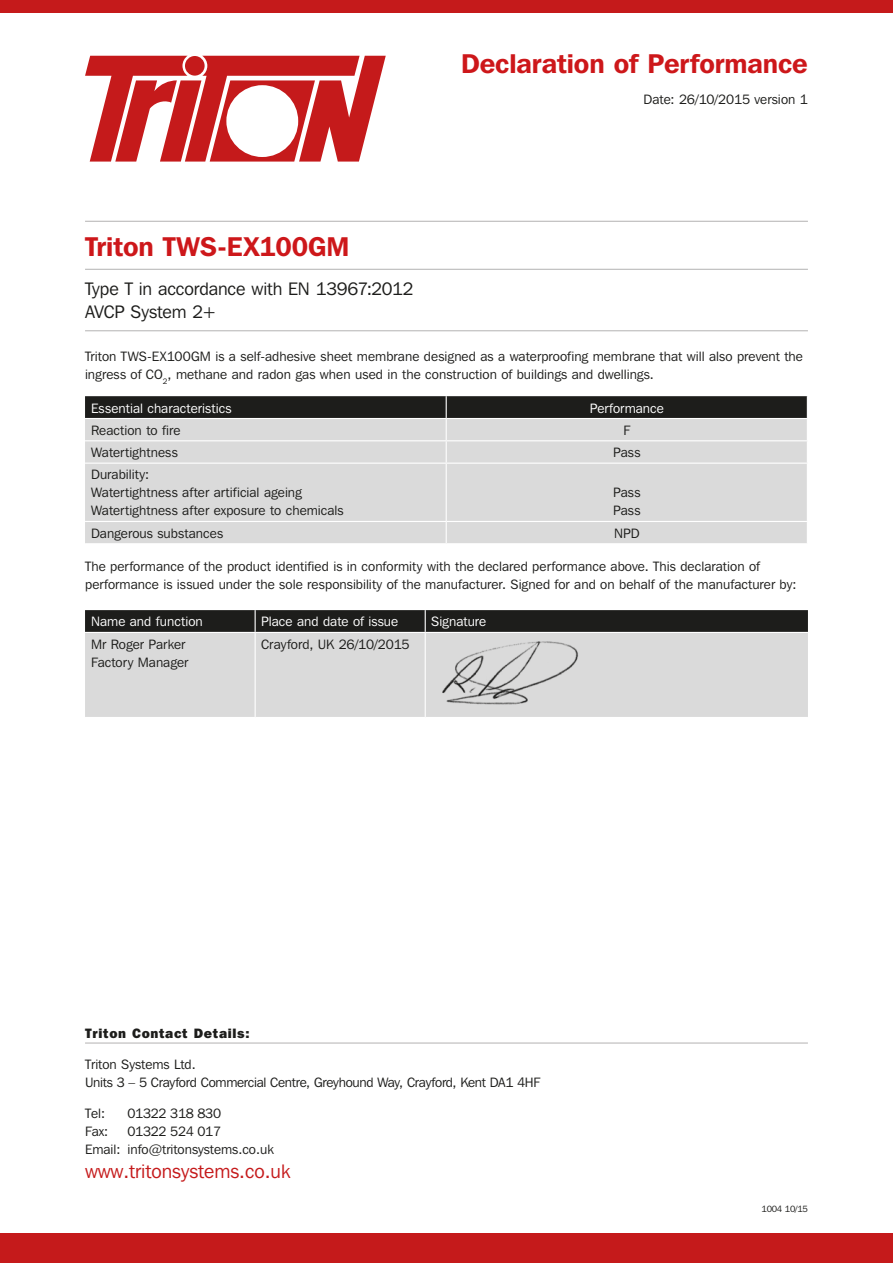
<style>
.page{position:relative;width:893px;height:1263px;background:#fff}
.page>*{position:absolute;margin:0;border:0;box-sizing:border-box;transform-origin:0 0}
.Header___Product_Nam{font:600 27px "Franklin Gothic IT Cby BT";letter-spacing:-.005em;color:#cd171a}
.t1{font:19.5px "Franklin Gothic IT Cby BT";color:#c51a1b}
.Header___Product_Nam-2{font:18px/22.5px "Franklin Gothic IT Cby BT";letter-spacing:-.005em;color:#1d1d1b}
.Body_Copy{font:13.5px/18px "Franklin Gothic IT Cby BT";letter-spacing:.005em;color:#1d1d1b}
.Body_Copy-2{font:13.5px/18px "Franklin Gothic IT Cby BT";letter-spacing:-.02em;color:#1d1d1b}
.Body_Copy-3{font:13.5px "Franklin Gothic IT Cby BT";letter-spacing:.005em;color:#fff}
.Footer___Triton_Cont{font:800 13.5px "Franklin Gothic IT Cby BT";letter-spacing:.05em;color:#1d1d1b}
.Body_Copy-4{font:13.5px "Franklin Gothic IT Cby BT";letter-spacing:-.025em;color:#1d1d1b}
.t2{font:9px "Franklin Gothic IT Cby BT";letter-spacing:-.025em;color:#1d1d1b}
</style>
<div class="page">
<div style="left:0;top:0;width:893px;height:13px;background:#c51a1b"></div>
<svg style="left:85px;top:56px;width:301px;height:106px"></svg>
<div style="left:185px;top:56px;width:20px;height:20px;background:#c51a1b;border-radius:50%"></div>
<div style="left:0;top:1233px;width:893px;height:30px;background:#c51a1b"></div>
<hr style="left:85px;top:221px;width:723px;height:1px;background:#b3b2b2">
<hr style="left:85px;top:269px;width:723px;height:1px;background:#b3b2b2">
<hr style="left:85px;top:330px;width:723px;height:1px;background:#b3b2b2">
<div style="left:85px;top:464px;width:722px;height:79px;background:#dadada"></div>
<svg style="left:85px;top:396px;width:723px;height:67px;background:#9d9d9c"></svg>
<hr style="left:446px;top:464px;width:1px;height:57px;background:#fff">
<svg style="left:446px;top:522px;width:1px;height:21px"></svg>
<hr style="left:85px;top:440px;width:361px;height:1px;background:#fff">
<hr style="left:446px;top:440px;width:362px;height:1px;background:#fff">
<hr style="left:85px;top:521px;width:361px;height:1px;background:#fff">
<hr style="left:446px;top:521px;width:362px;height:1px;background:#fff">
<div style="left:85px;top:633px;width:723px;height:84px;background:#dadada"></div>
<svg style="left:85px;top:610px;width:723px;height:22px;background:#1f1f1d"></svg>
<hr style="left:255px;top:633px;width:1px;height:84px;background:#fff">
<hr style="left:425px;top:633px;width:1px;height:84px;background:#fff">
<hr style="left:85px;top:1043px;width:723px;height:1px;background:#b3b2b2">
<img style="left:434px;top:636px;width:149px;height:73px">
<h1 class="Header___Product_Nam" style="left:461px;top:46px;width:348px">Declaration of Performance</h1>
<p class="Body_Copy" style="left:643px;top:90px;width:166px">Date: 26/10/2015 version 1</p>
<p class="Header___Product_Nam" style="left:85px;top:229px;width:266px">Triton TWS-EX100GM</p>
<p class="Header___Product_Nam-2" style="left:85px;top:277px;width:330px">Type T in accordance with EN 13967:2012<br>AVCP System 2+</p>
<p class="Body_Copy" style="left:85px;top:347px;width:719px">Triton TWS-EX100GM is a self-adhesive sheet membrane designed as a waterproofing membrane that will also prevent the ingress of CO<sub>2</sub>, methane and radon gas when used in the construction of buildings and dwellings.</p>
<p class="Body_Copy-3" style="left:91px;top:399px;width:142px">Essential characteristics</p>
<p class="Body_Copy-3" style="left:590px;top:399px;width:76px">Performance</p>
<p class="Body_Copy" style="left:91px;top:421px;width:91px">Reaction to fire</p>
<p class="Body_Copy" style="left:623px;top:421px;width:8px">F</p>
<p class="Body_Copy" style="left:91px;top:443px;width:88px">Watertightness</p>
<p class="Body_Copy" style="left:613px;top:443px;width:29px">Pass</p>
<p class="Body_Copy" style="left:91px;top:465px;width:254px">Durability:<br>Watertightness after artificial ageing<br>Watertightness after exposure to chemicals</p>
<p class="Body_Copy" style="left:613px;top:483px;width:29px">Pass<br>Pass</p>
<p class="Body_Copy" style="left:91px;top:524px;width:134px">Dangerous substances</p>
<p class="Body_Copy" style="left:614px;top:524px;width:27px">NPD</p>
<p class="Body_Copy" style="left:85px;top:557px;width:713px">The performance of the product identified is in conformity with the declared performance above. This declaration of performance is issued under the sole responsibility of the manufacturer. Signed for and on behalf of the manufacturer by:</p>
<p class="Body_Copy-3" style="left:91px;top:613px;width:113px">Name and function</p>
<p class="Body_Copy-3" style="left:261px;top:613px;width:139px">Place and date of issue</p>
<p class="Body_Copy-3" style="left:431px;top:613px;width:57px">Signature</p>
<p class="Body_Copy" style="left:91px;top:635px;width:99px">Mr Roger Parker<br>Factory Manager</p>
<p class="Body_Copy" style="left:261px;top:635px;width:150px">Crayford, UK 26/10/2015</p>
<p class="Footer___Triton_Cont" style="left:85px;top:1025px;width:166px">Triton Contact Details:</p>
<p class="Body_Copy-2" style="left:85px;top:1055px;width:457px">Triton Systems Ltd.<br>Units 3 – 5 Crayford Commercial Centre, Greyhound Way, Crayford, Kent DA1 4HF</p>
<p class="Body_Copy" style="left:85px;top:1104px;width:22px">Tel:</p>
<p class="Body_Copy-4" style="left:128px;top:1105px;width:95px">01322 318 830</p>
<p class="Body_Copy" style="left:85px;top:1122px;width:25px">Fax:</p>
<p class="Body_Copy" style="left:85px;top:1122px;width:190px;text-indent:43px">01322 524 017<br>Email: info@tritonsystems.co.uk</p>
<p class="t1" style="left:85px;top:1159px;width:207px">www.tritonsystems.co.uk</p>
<p class="t2" style="left:761px;top:1203px;width:48px">1004 10/15</p>
</div>
